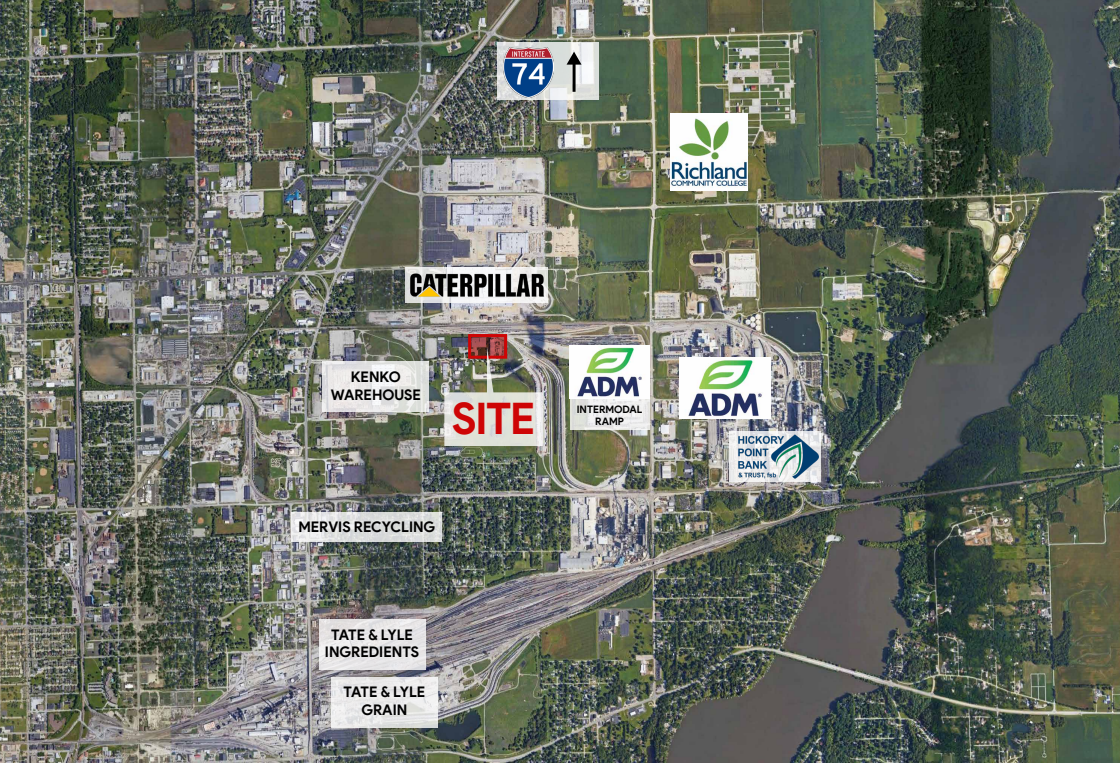
<style>
.page{position:relative;width:1120px;height:763px;background:#fff}
.page>*{position:absolute;margin:0;border:0;box-sizing:border-box;transform-origin:0 0}
.t1{font:700 43.4px "Product Sans";color:#ce0505}
.t2{font:700 14.6px/17.5px "Product Sans";color:#000;text-align:center}
.t3{font:700 10.3px/12.3px "Product Sans";color:#000;text-align:center}
</style>
<div class="page">
<img style="left:0;top:0;width:1120px;height:762px">
<svg style="left:472px;top:338px;width:31px;height:8px"></svg>
<svg style="left:405px;top:267px;width:143px;height:35px;fill:#f2f1f0"></svg>
<svg style="left:323px;top:361px;width:106px;height:50px;fill:#e9e7e6"></svg>
<svg style="left:497px;top:42px;width:102px;height:58px;fill:#dee0dc"></svg>
<svg style="left:729px;top:431px;width:92px;height:50px"></svg>
<svg style="left:570px;top:398px;width:79px;height:31px;fill:#ececed"></svg>
<img style="left:408px;top:272px;width:137px;height:25px">
<div style="left:319px;top:619px;width:106px;height:50px;background:#e7e6e7"></div>
<svg style="left:292px;top:511px;width:150px;height:30px;background:#dbdcdc"></svg>
<svg style="left:331px;top:676px;width:107px;height:50px;fill:#eaeaea"></svg>
<img style="left:679px;top:357px;width:92px;height:61px">
<img style="left:570px;top:345px;width:79px;height:53px">
<img style="left:736px;top:433px;width:85px;height:46px">
<img style="left:671px;top:113px;width:76px;height:77px">
<img style="left:503px;top:47px;width:50px;height:50px">
<hr style="left:572px;top:62px;width:3px;height:30px;background:#000">
<svg style="left:566px;top:52px;width:15px;height:13px"></svg>
<div style="left:468px;top:334px;width:39px;height:24px;border:3px solid #ce0505"></div>
<img style="left:444px;top:346px;width:99px;height:99px">
<p class="t2" style="left:331px;top:368px;width:92px">KENKO<br>WAREHOUSE</p>
<h1 class="t1" style="left:452px;top:392px;width:85px">SITE</h1>
<p class="t2" style="left:298px;top:518px;width:139px">MERVIS RECYCLING</p>
<p class="t2" style="left:325px;top:625px;width:96px">TATE &amp; LYLE<br>INGREDIENTS</p>
<p class="t2" style="left:343px;top:683px;width:83px">TATE &amp; LYLE<br>GRAIN</p>
<p class="t3" style="left:577px;top:402px;width:67px">INTERMODAL<br>RAMP</p>
</div>
